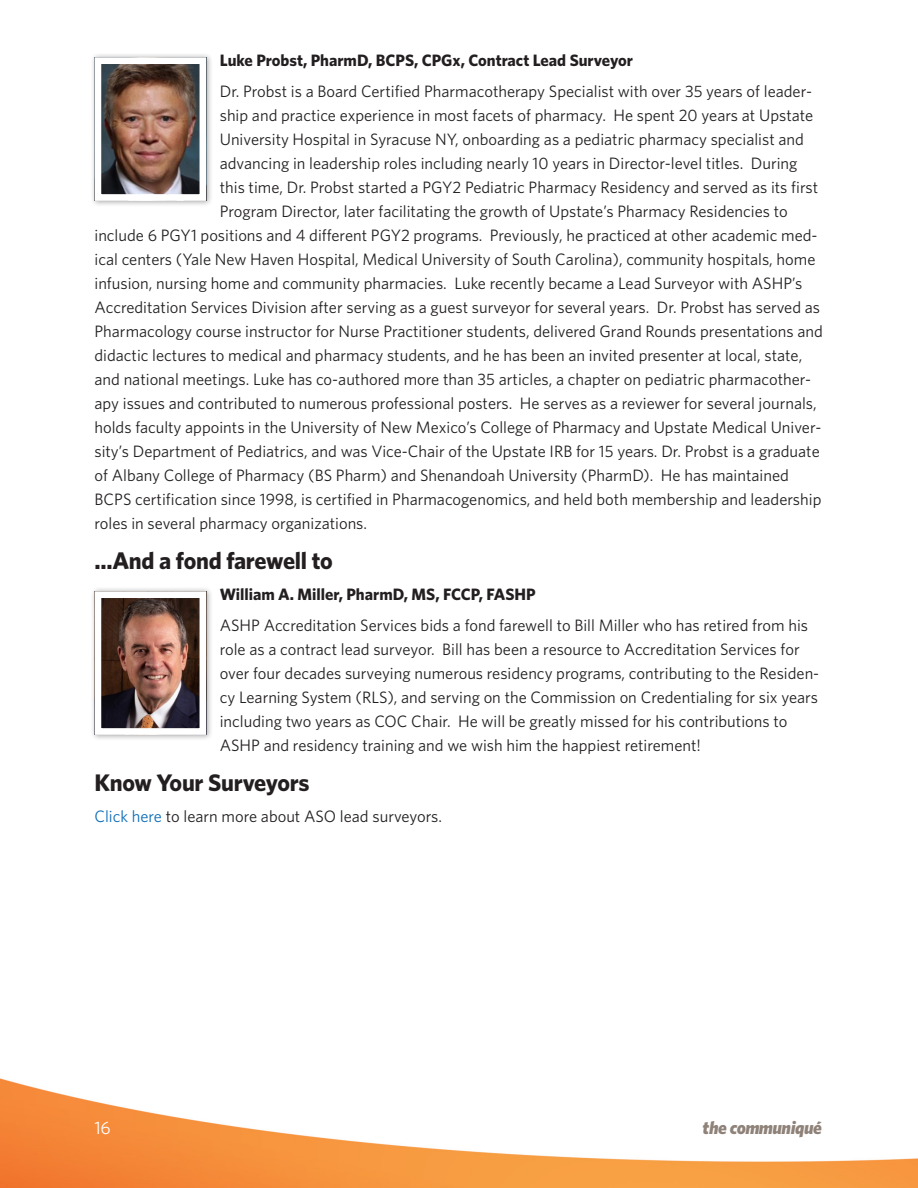
<style>
.page{position:relative;width:918px;height:1188px;background:#fff}
.page>*{position:absolute;margin:0;border:0;box-sizing:border-box;transform-origin:0 0}
.sub2{font:700 24px "Whitney";letter-spacing:-.01em;color:#231f20}
.t1{font:italic 900 18px "Whitney";letter-spacing:-.02em;color:#8f8279}
.t2{font:18px "Whitney";color:#fff}
.bt{font:16.5px/24px "Whitney";color:#231f20}
.bt-2{font:700 16.5px "Whitney";color:#231f20}
.s1{color:#0f6eb8}
</style>
<div class="page">
<img style="left:0;top:1078px;width:918px;height:110px">
<div style="left:90px;top:53px;width:123px;height:155px;background:#231f20;opacity:.4"></div>
<img style="left:102px;top:65px;width:96px;height:128px">
<div style="left:94px;top:57px;width:112px;height:144px;border:7px solid #fff"></div>
<div style="left:90px;top:587px;width:123px;height:155px;background:#231f20;opacity:.4"></div>
<img style="left:102px;top:599px;width:96px;height:128px">
<div style="left:94px;top:591px;width:112px;height:144px;border:7px solid #fff"></div>
<p class="bt-2" style="left:220px;top:50px;width:415px">Luke Probst, PharmD, BCPS, CPGx, Contract Lead Surveyor</p>
<p class="bt" style="left:220px;top:79px;width:594px">Dr. Probst is a Board Certified Pharmacotherapy Specialist with over 35 years of leader-</p>
<p class="bt" style="left:220px;top:103px;width:595px">ship and practice experience in most facets of pharmacy. He spent 20 years at Upstate</p>
<p class="bt" style="left:220px;top:127px;width:586px">University Hospital in Syracuse NY, onboarding as a pediatric pharmacy specialist and</p>
<p class="bt" style="left:220px;top:151px;width:579px">advancing in leadership roles including nearly 10 years in Director-level titles. During</p>
<p class="bt" style="left:220px;top:175px;width:600px">this time, Dr. Probst started a PGY2 Pediatric Pharmacy Residency and served as its first</p>
<p class="bt" style="left:220px;top:199px;width:570px">Program Director, later facilitating the growth of Upstate’s Pharmacy Residencies to</p>
<p class="bt" style="left:94px;top:223px;width:725px">include 6 PGY1 positions and 4 different PGY2 programs. Previously, he practiced at other academic med-</p>
<p class="bt" style="left:94px;top:247px;width:723px">ical centers (Yale New Haven Hospital, Medical University of South Carolina), community hospitals, home</p>
<p class="bt" style="left:94px;top:271px;width:709px">infusion, nursing home and community pharmacies. Luke recently became a Lead Surveyor with ASHP’s</p>
<p class="bt" style="left:94px;top:295px;width:727px">Accreditation Services Division after serving as a guest surveyor for several years. Dr. Probst has served as</p>
<p class="bt" style="left:94px;top:319px;width:730px">Pharmacology course instructor for Nurse Practitioner students, delivered Grand Rounds presentations and</p>
<p class="bt" style="left:94px;top:343px;width:709px">didactic lectures to medical and pharmacy students, and he has been an invited presenter at local, state,</p>
<p class="bt" style="left:94px;top:367px;width:718px">and national meetings. Luke has co-authored more than 35 articles, a chapter on pediatric pharmacother-</p>
<p class="bt" style="left:94px;top:391px;width:724px">apy issues and contributed to numerous professional posters. He serves as a reviewer for several journals,</p>
<p class="bt" style="left:94px;top:415px;width:728px">holds faculty appoints in the University of New Mexico’s College of Pharmacy and Upstate Medical Univer-</p>
<p class="bt" style="left:94px;top:439px;width:727px">sity’s Department of Pediatrics, and was Vice-Chair of the Upstate IRB for 15 years. Dr. Probst is a graduate</p>
<p class="bt" style="left:94px;top:463px;width:696px">of Albany College of Pharmacy (BS Pharm) and Shenandoah University (PharmD). He has maintained</p>
<p class="bt" style="left:94px;top:487px;width:728px">BCPS certification since 1998, is certified in Pharmacogenomics, and held both membership and leadership</p>
<p class="bt" style="left:94px;top:511px;width:274px">roles in several pharmacy organizations.</p>
<p class="sub2" style="left:94px;top:546px;width:240px">...And a fond farewell to</p>
<p class="bt-2" style="left:220px;top:584px;width:317px">William A. Miller, PharmD, MS, FCCP, FASHP</p>
<p class="bt" style="left:220px;top:613px;width:601px">ASHP Accreditation Services bids a fond farewell to Bill Miller who has retired from his role as a contract lead surveyor. Bill has been a resource to Accreditation Services for over four decades surveying numerous residency programs, contributing to the Residen&shy;cy Learning System (RLS), and serving on the Commission on Credentialing for six years including two years as COC Chair. He will be greatly missed for his contributions to ASHP and residency training and we wish him the happiest retirement!</p>
<p class="sub2" style="left:94px;top:768px;width:217px">Know Your Surveyors</p>
<p class="bt" style="left:94px;top:804px;width:349px"><span class="s1">Click here</span> to learn more about ASO lead surveyors.</p>
<p class="t2" style="left:94px;top:1117px;width:18px">16</p>
<p class="t1" style="left:703px;top:1117px;width:121px">the communiqué</p>
</div>
